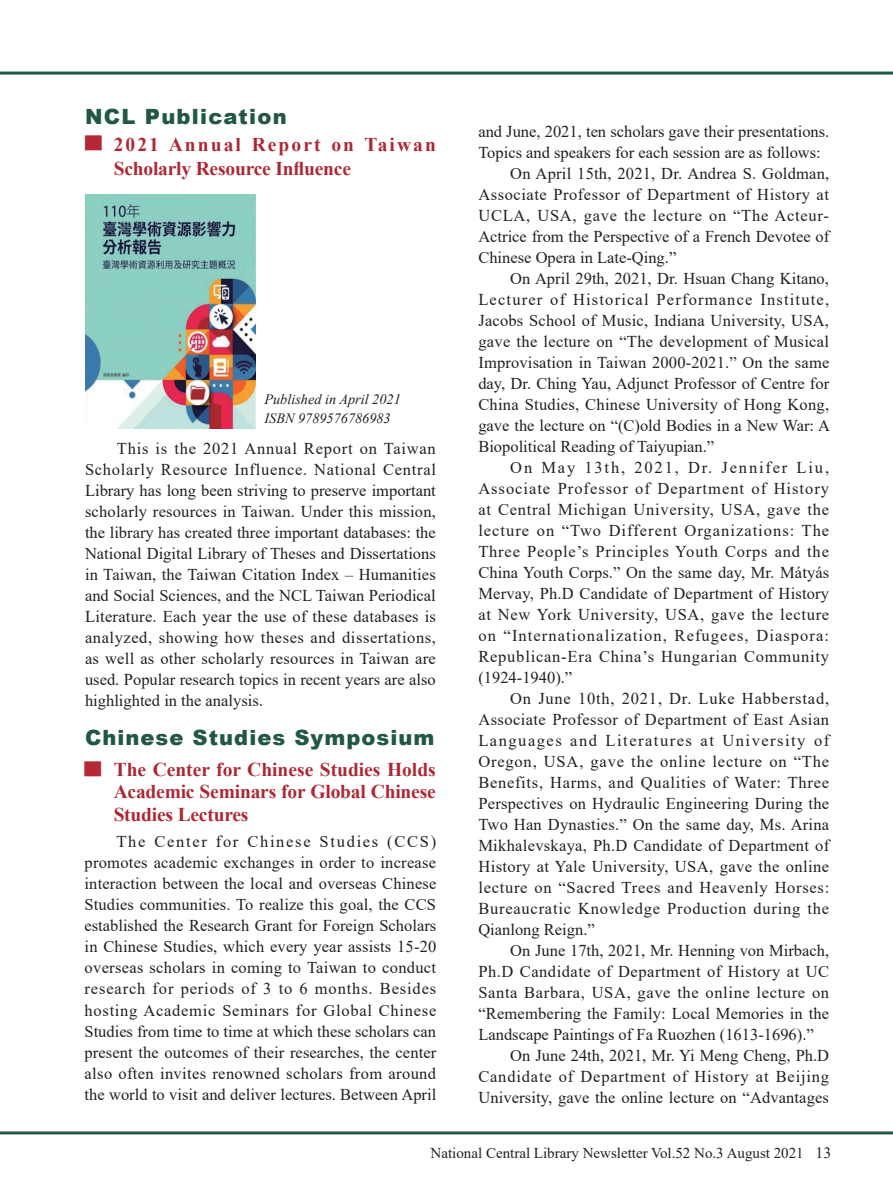
<style>
.page{position:relative;width:893px;height:1191px;background:#fff}
.page>*{position:absolute;margin:0;border:0;box-sizing:border-box;transform-origin:0 0}
.t1{font:900 21px "Arial";letter-spacing:.05em;color:#215744}
.t2{font:700 19.5px/22.5px "Times New Roman";letter-spacing:-.01em;color:#ac2835}
.t3{font:16.95px "DF Ming Md HKP BF";color:#b72837;scale:1.1 1}
.t4{font:16.5px/21px "Times New Roman";letter-spacing:.015em;color:#231f20;text-align:justify}
.t5{font:16.5px "Times New Roman";letter-spacing:.045em;color:#231f20}
.t6{font:16.5px "Times New Roman";letter-spacing:.05em;color:#231f20}
.t7{font:16.5px "Times New Roman";letter-spacing:.06em;color:#231f20}
.t8{font:16.5px "Times New Roman";letter-spacing:.065em;color:#231f20}
.t9{font:16.5px "Times New Roman";letter-spacing:.07em;color:#231f20}
.t10{font:16.5px "Times New Roman";letter-spacing:.04em;color:#231f20}
.t11{font:16.5px "Times New Roman";letter-spacing:.09em;color:#231f20}
.t12{font:16.5px "Times New Roman";letter-spacing:.11em;color:#231f20}
.t13{font:15px "Times New Roman";color:#231f20}
.t14{font:italic 14.25px/19px "Times New Roman";color:#231f20}
.s1{font-size:15.75px}
</style>
<div class="page">
<hr style="left:0;top:72px;width:893px;height:3px;background:#215745">
<hr style="left:0;top:1131px;width:893px;height:3px;background:#215745">
<img style="left:85px;top:195px;width:170px;height:233px">
<p class="t1" style="left:85px;top:102px;width:203px">NCL Publication</p>
<p class="t2" style="left:114px;top:133px;width:324px;line-height:23.4px">2021 Annual Report on Taiwan<br>Scholarly Resource Influence</p>
<p class="t3" style="left:84px;top:134px;width:19px">■</p>
<p class="t14" style="left:264px;top:389px;width:138px">Published in April 2021<br>ISBN 9789576786983</p>
<p class="t4" style="left:85px;top:437px;width:352px;text-indent:32px">This is the 2021 Annual Report on Taiwan Scholarly Resource Influence. National Central Library has long been striving to preserve important scholarly resources in Taiwan. Under this mission, the library has created three important databases: the National Digital Library of Theses and Dissertations in Taiwan, the Taiwan Citation Index – Humanities and Social Sciences, and the NCL Taiwan Periodical Literature. Each year the use of these databases is analyzed, showing how theses and dissertations, as well as other scholarly resources in Taiwan are used. Popular research topics in recent years are also highlighted in the analysis.</p>
<p class="t1" style="left:85px;top:722px;width:351px">Chinese Studies Symposium</p>
<p class="t3" style="left:84px;top:760px;width:19px">■</p>
<p class="t2" style="left:114px;top:757px;width:324px;text-align:justify">The Center for Chinese Studies Holds Academic Seminars for Global Chinese Studies Lectures</p>
<p class="t4" style="left:85px;top:831px;width:353px;text-indent:32px">The Center for Chinese Studies (CCS) promotes academic exchanges in order to increase interaction between the local and overseas Chinese Studies communities. To realize this goal, the CCS established the Research Grant for Foreign Scholars in Chinese Studies, which every year assists 15-20 overseas scholars in coming to Taiwan to conduct research for periods of 3 to 6 months. Besides hosting Academic Seminars for Global Chinese Studies from time to time at which these scholars can present the outcomes of their researches, the center also often invites renowned scholars from around the world to visit and deliver lectures. Between April</p>
<p class="t4" style="left:478px;top:120px;width:353px">and June, 2021, ten scholars gave their presentations.</p>
<p class="t4" style="left:478px;top:141px;width:344px">Topics and speakers for each session are as follows:</p>
<p class="t4" style="left:510px;top:162px;width:321px">On April 15th, 2021, Dr. Andrea S. Goldman,</p>
<p class="t4" style="left:478px;top:183px;width:352px">Associate Professor of Department of History at</p>
<p class="t5" style="left:478px;top:204px;width:352px">UCLA, USA, gave the lecture on “The Acteur-</p>
<p class="t4" style="left:478px;top:225px;width:352px">Actrice from the Perspective of a French Devotee of</p>
<p class="t4" style="left:478px;top:246px;width:199px">Chinese Opera in Late-Qing.”</p>
<p class="t4" style="left:510px;top:267px;width:320px">On April 29th, 2021, Dr. Hsuan Chang Kitano,</p>
<p class="t9" style="left:478px;top:288px;width:352px">Lecturer of Historical Performance Institute,</p>
<p class="t4" style="left:478px;top:309px;width:352px">Jacobs School of Music, Indiana University, USA,</p>
<p class="t4" style="left:478px;top:330px;width:352px">gave the lecture on “The development of Musical</p>
<p class="t4" style="left:478px;top:351px;width:352px">Improvisation in Taiwan 2000-2021.” On the same</p>
<p class="t4" style="left:478px;top:372px;width:352px">day, Dr. Ching Yau, Adjunct Professor of Centre for</p>
<p class="t4" style="left:478px;top:393px;width:352px">China Studies, Chinese University of Hong Kong,</p>
<p class="t4" style="left:478px;top:414px;width:353px">gave the lecture on “(C)old Bodies in a New War: A</p>
<p class="t4" style="left:478px;top:435px;width:237px">Biopolitical Reading of Taiyupian.”</p>
<p class="t12" style="left:510px;top:456px;width:320px">On May 13th, 2021, Dr. Jennifer Liu,</p>
<p class="t7" style="left:478px;top:477px;width:352px">Associate Professor of Department of History</p>
<p class="t5" style="left:478px;top:498px;width:352px">at Central Michigan University, USA, gave the</p>
<p class="t7" style="left:478px;top:519px;width:352px">lecture on “Two Different Organizations: The</p>
<p class="t6" style="left:478px;top:540px;width:352px">Three People’s Principles Youth Corps and the</p>
<p class="t4" style="left:478px;top:561px;width:352px">China Youth Corps.” On the same day, Mr. Mátyás</p>
<p class="t4" style="left:478px;top:582px;width:352px">Mervay, Ph.D Candidate of Department of History</p>
<p class="t5" style="left:478px;top:603px;width:352px">at New York University, USA, gave the lecture</p>
<p class="t8" style="left:478px;top:624px;width:352px">on “Internationalization, Refugees, Diaspora:</p>
<p class="t5" style="left:478px;top:645px;width:352px">Republican-Era China’s Hungarian Community</p>
<p class="t4" style="left:478px;top:666px;width:95px">(1924-1940).”</p>
<p class="t6" style="left:510px;top:687px;width:320px">On June 10th, 2021, Dr. Luke Habberstad,</p>
<p class="t4" style="left:478px;top:708px;width:352px">Associate Professor of Department of East Asian</p>
<p class="t11" style="left:478px;top:729px;width:352px">Languages and Literatures at University of</p>
<p class="t6" style="left:478px;top:750px;width:352px">Oregon, USA, gave the online lecture on “The</p>
<p class="t5" style="left:478px;top:771px;width:352px">Benefits, Harms, and Qualities of Water: Three</p>
<p class="t4" style="left:478px;top:792px;width:352px">Perspectives on Hydraulic Engineering During the</p>
<p class="t4" style="left:478px;top:813px;width:352px">Two Han Dynasties.” On the same day, Ms. Arina</p>
<p class="t4" style="left:478px;top:834px;width:352px">Mikhalevskaya, Ph.D Candidate of Department of</p>
<p class="t4" style="left:478px;top:855px;width:352px">History at Yale University, USA, gave the online</p>
<p class="t5" style="left:478px;top:876px;width:352px">lecture on “Sacred Trees and Heavenly Horses:</p>
<p class="t5" style="left:478px;top:897px;width:352px">Bureaucratic Knowledge Production during the</p>
<p class="t4" style="left:478px;top:918px;width:118px">Qianlong Reign.”</p>
<p class="t4" style="left:510px;top:939px;width:320px">On June 17th, 2021, Mr. Henning von Mirbach,</p>
<p class="t4" style="left:478px;top:960px;width:352px">Ph.D Candidate of Department of History at UC</p>
<p class="t10" style="left:478px;top:981px;width:352px">Santa Barbara, USA, gave the online lecture on</p>
<p class="t4" style="left:478px;top:1002px;width:352px">“Remembering the Family: Local Memories in the</p>
<p class="t4" style="left:478px;top:1023px;width:337px">Landscape Paintings of Fa Ruozhen (1613-1696).”</p>
<p class="t4" style="left:510px;top:1044px;width:320px">On June 24th, 2021, Mr. Yi Meng Cheng, Ph.D</p>
<p class="t6" style="left:478px;top:1065px;width:352px">Candidate of Department of History at Beijing</p>
<p class="t4" style="left:478px;top:1086px;width:352px">University, gave the online lecture on “Advantages</p>
<p class="t13" style="left:431px;top:1142px;width:402px">National Central Library Newsletter Vol.52 No.3 August 2021 <span class="s1">13</span></p>
</div>
